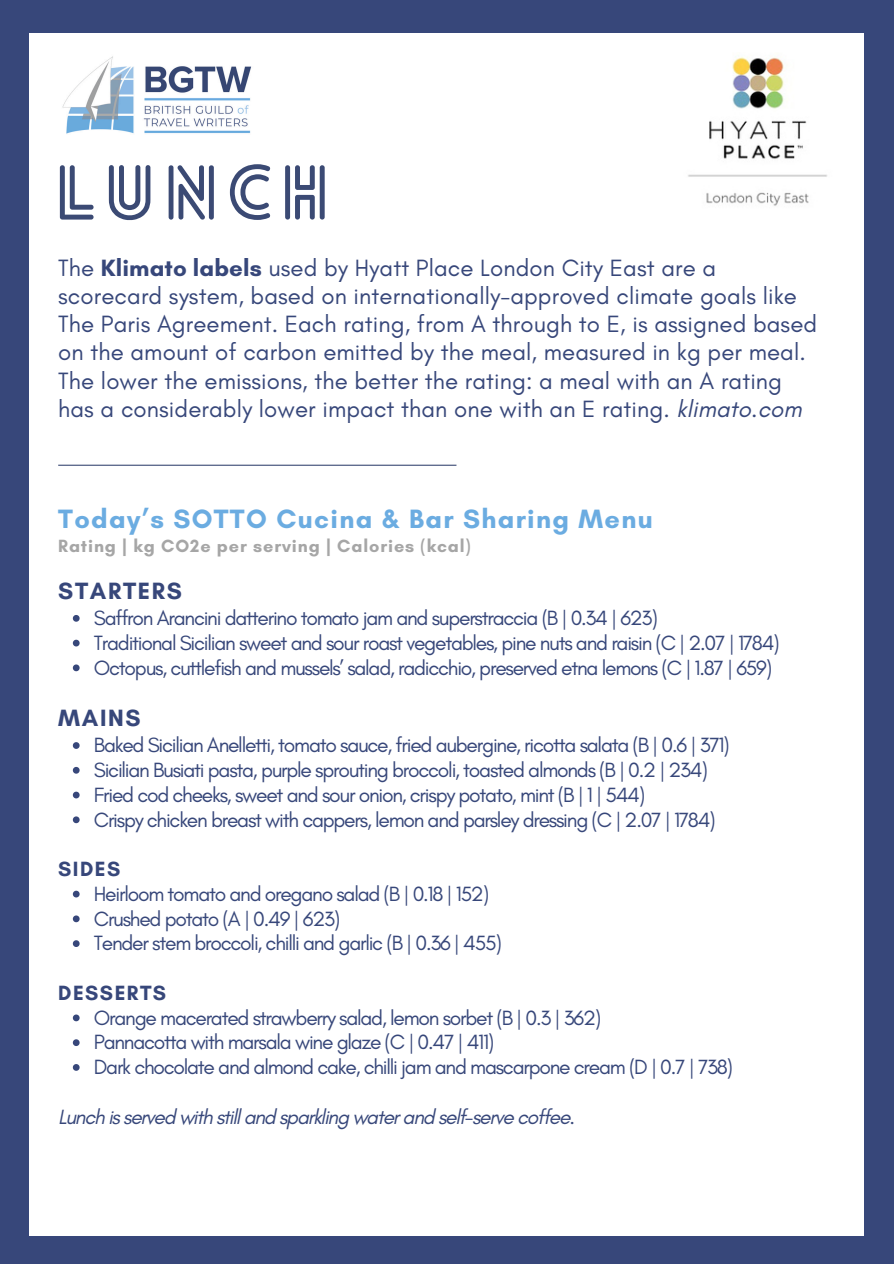
<style>
.page{position:relative;width:894px;height:1264px;background:#fff}
.page>*{position:absolute;margin:0;border:0;box-sizing:border-box;transform-origin:0 0}
.t1{font:700 73.8px "Lovelo Line";letter-spacing:.09em;color:#3b4a74}
.t2{font:700 27px "Glacial Indifference";letter-spacing:.05em;color:#6bace1}
.t3{font:24px/28.2px "Glacial Indifference";letter-spacing:.005em;color:#37477a}
.t4{font:700 24px "Glacial Indifference";letter-spacing:.07em;color:#37477a}
.t5{font:21px "Glacial Indifference";letter-spacing:-.06em;color:#37477a}
.t6{font:italic 21px "Glacial Indifference";letter-spacing:-.06em;color:#37477a}
.t7{font:700 21px "Glacial Indifference";letter-spacing:.07em;color:#37477a}
.t8{font:700 18px "Glacial Indifference";letter-spacing:.05em;color:#a6a6a6}
.s1{font-weight:700}
.s2{font-style:italic}
</style>
<div class="page">
<div style="left:0;top:0;width:893px;height:1263px;background:#37477a"></div>
<div style="left:30px;top:34px;width:833px;height:1200px;background:#fff"></div>
<img style="left:62px;top:56px;width:190px;height:78px">
<svg style="left:73px;top:615px;width:7px;height:6px"></svg>
<svg style="left:73px;top:639px;width:7px;height:7px"></svg>
<svg style="left:73px;top:664px;width:7px;height:7px"></svg>
<svg style="left:73px;top:742px;width:7px;height:7px"></svg>
<svg style="left:73px;top:767px;width:7px;height:6px"></svg>
<svg style="left:73px;top:791px;width:7px;height:7px"></svg>
<svg style="left:73px;top:816px;width:7px;height:7px"></svg>
<svg style="left:73px;top:890px;width:7px;height:7px"></svg>
<svg style="left:73px;top:915px;width:7px;height:7px"></svg>
<svg style="left:73px;top:940px;width:7px;height:7px"></svg>
<svg style="left:73px;top:1014px;width:7px;height:7px"></svg>
<svg style="left:73px;top:1039px;width:7px;height:7px"></svg>
<svg style="left:73px;top:1064px;width:7px;height:6px"></svg>
<img style="left:688px;top:57px;width:139px;height:149px">
<hr style="left:58px;top:464px;width:398px;height:2px;background:#3b4a74">
<p class="t1" style="left:54px;top:163px;width:278px">LUNCH</p>
<h3 class="t3" style="left:58px;top:253px;width:760px">The <span class="s1">Klimato labels</span> used by Hyatt Place London City East are a scorecard system, based on internationally-approved climate goals like The Paris Agreement. Each rating, from A through to E, is assigned based on the amount of carbon emitted by the meal, measured in kg per meal.<br>The lower the emissions, the better the rating: a meal with an A rating has a considerably lower impact than one with an E rating. <span class="s2">klimato.com</span></h3>
<p class="t2" style="left:58px;top:502px;width:596px">Today’s SOTTO Cucina &amp; Bar Sharing Menu</p>
<p class="t8" style="left:58px;top:535px;width:414px">Rating | kg CO2e per serving | Calories (kcal)</p>
<h2 class="t4" style="left:58px;top:576px;width:125px">STARTERS</h2>
<p class="t5" style="left:94px;top:605px;width:565px">Saffron Arancini datterino tomato jam and superstraccia (B | 0.34 | 623)</p>
<p class="t5" style="left:94px;top:630px;width:687px">Traditional Sicilian sweet and sour roast vegetables, pine nuts and raisin (C | 2.07 | 1784)</p>
<p class="t5" style="left:94px;top:654px;width:679px">Octopus, cuttlefish and mussels’ salad, radicchio, preserved etna lemons (C | 1.87 | 659)</p>
<h2 class="t4" style="left:58px;top:703px;width:84px">MAINS</h2>
<p class="t5" style="left:94px;top:732px;width:637px">Baked Sicilian Anelletti, tomato sauce, fried aubergine, ricotta salata (B | 0.6 | 371)</p>
<p class="t5" style="left:94px;top:757px;width:615px">Sicilian Busiati pasta, purple sprouting broccoli, toasted almonds (B | 0.2 | 234)</p>
<p class="t5" style="left:94px;top:781px;width:552px">Fried cod cheeks, sweet and sour onion, crispy potato, mint (B | 1 | 544)</p>
<p class="t5" style="left:94px;top:806px;width:623px">Crispy chicken breast with cappers, lemon and parsley dressing (C | 2.07 | 1784)</p>
<h4 class="t7" style="left:58px;top:856px;width:64px">SIDES</h4>
<p class="t5" style="left:94px;top:880px;width:396px">Heirloom tomato and oregano salad (B | 0.18 | 152)</p>
<p class="t5" style="left:94px;top:905px;width:248px">Crushed potato (A | 0.49 | 623)</p>
<p class="t5" style="left:94px;top:930px;width:409px">Tender stem broccoli, chilli and garlic (B | 0.36 | 455)</p>
<h4 class="t7" style="left:58px;top:979px;width:109px">DESSERTS</h4>
<p class="t5" style="left:94px;top:1004px;width:508px">Orange macerated strawberry salad, lemon sorbet (B | 0.3 | 362)</p>
<p class="t5" style="left:94px;top:1029px;width:402px">Pannacotta with marsala wine glaze (C | 0.47 | 411)</p>
<p class="t5" style="left:94px;top:1054px;width:640px">Dark chocolate and almond cake, chilli jam and mascarpone cream (D | 0.7 | 738)</p>
<h5 class="t6" style="left:58px;top:1103px;width:518px">Lunch is served with still and sparkling water and self-serve coffee.</h5>
</div>
